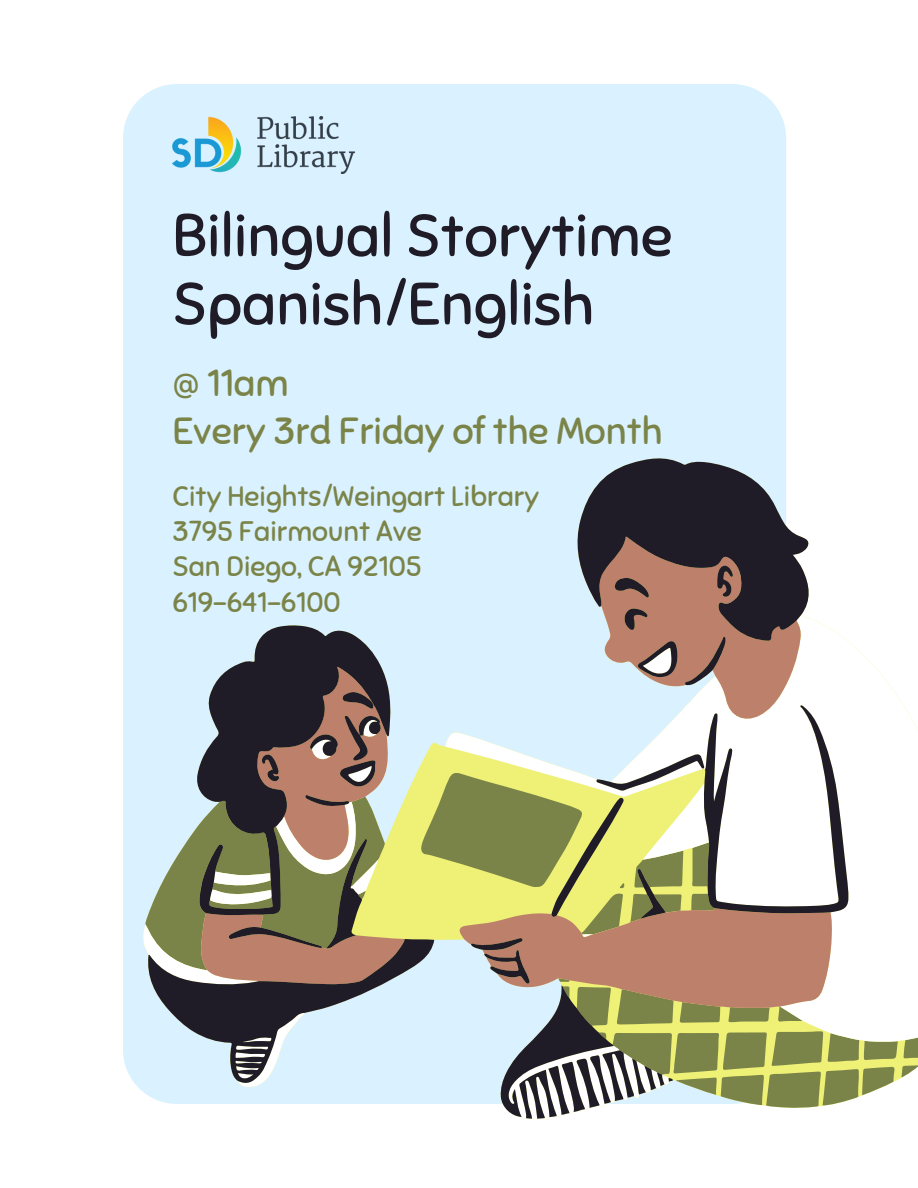
<style>
.page{position:relative;width:918px;height:1188px;background:#fff}
.page>*{position:absolute;margin:0;border:0;box-sizing:border-box;transform-origin:0 0}
.t1{font:59.55px "Sniglet";color:#1f1c28}
.t2{font:37.8px "Sniglet";color:#7b8448}
.t3{font:28.2px "Sniglet";color:#7b8448}
</style>
<div class="page">
<div style="left:123px;top:84px;width:663px;height:1007px;background:#daf1ff"></div>
<svg style="left:142px;top:615px;width:776px;height:506px"></svg>
<svg style="left:146px;top:455px;width:703px;height:664px;background:#b5b6aa"></svg>
<img style="left:172px;top:116px;width:183px;height:58px">
<p class="t1" style="left:172px;top:199px;width:502px">Bilingual Storytime</p>
<p class="t1" style="left:172px;top:267px;width:423px">Spanish/English</p>
<p class="t2" style="left:172px;top:360px;width:118px">@ 11am</p>
<p class="t2" style="left:172px;top:408px;width:492px">Every 3rd Friday of the Month</p>
<p class="t3" style="left:172px;top:479px;width:368px">City Heights/Weingart Library</p>
<p class="t3" style="left:172px;top:514px;width:251px">3795 Fairmount Ave</p>
<p class="t3" style="left:172px;top:549px;width:251px">San Diego, CA 92105</p>
<p class="t3" style="left:172px;top:585px;width:170px">619-641-6100</p>
</div>
